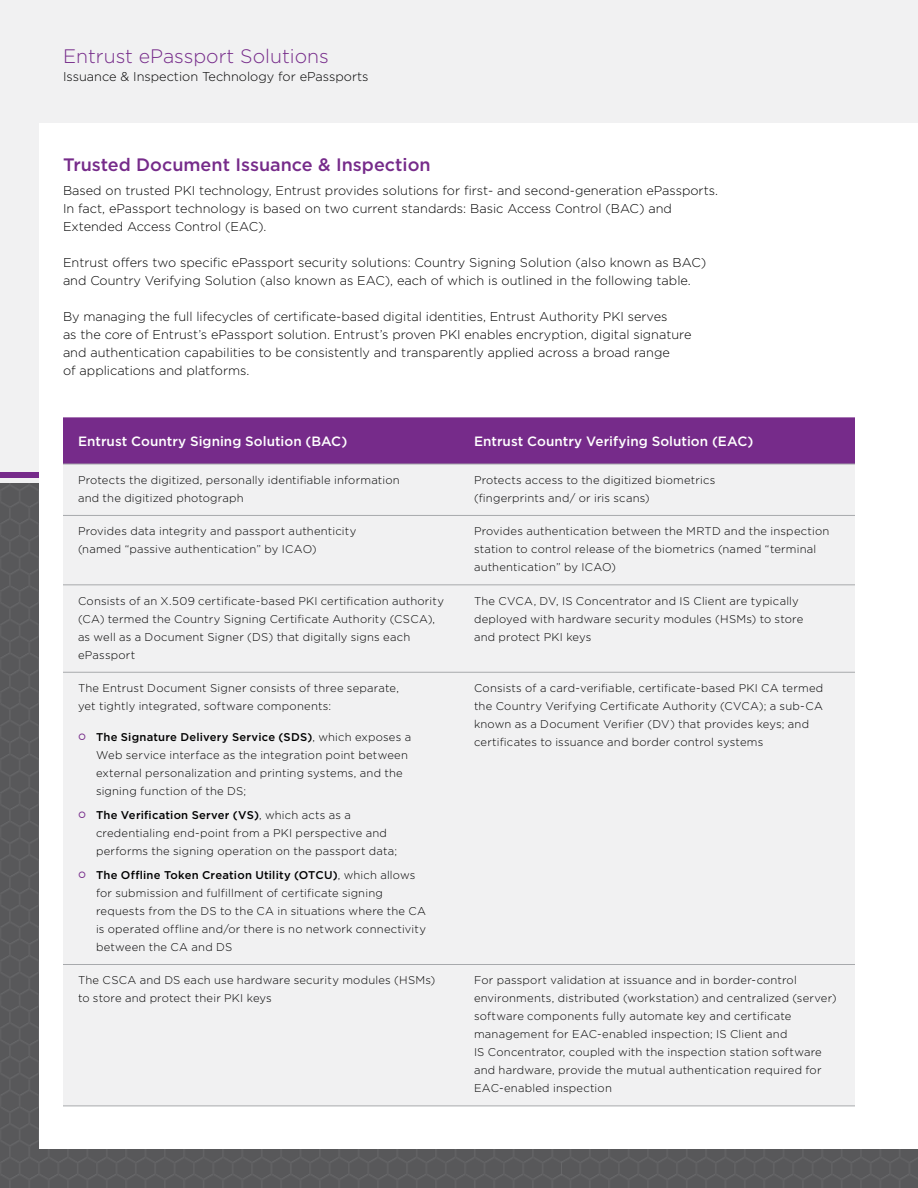
<style>
.page{position:relative;width:918px;height:1188px;background:#f1f1f2}
.page>*{position:absolute;margin:0;border:0;box-sizing:border-box;transform-origin:0 0}
.Page_Header{font:300 19.5px "Gotham";color:#762b8a}
.Header_2{font:500 18px "Gotham";color:#762b8a}
.Table_-_Header{font:500 13.5px "Gotham";letter-spacing:.005em;color:#fff}
.SPAN_ALL_-_Table{font:300 12.75px/18px "Gotham";color:#000}
.Page_SubHeader{font:300 12.75px "Gotham";color:#000}
.Table_Body_text{font:300 11.25px/18px "Gotham";letter-spacing:.015em;color:#000}
.s1{font-weight:500}
</style>
<div class="page">
<div style="left:0;top:472px;width:918px;height:6px;background:#762b8a"></div>
<img style="left:0;top:483px;width:918px;height:705px">
<div style="left:39px;top:123px;width:879px;height:1026px;background:#fff"></div>
<div style="left:63px;top:417px;width:792px;height:47px;background:#762b8a"></div>
<div style="left:63px;top:465px;width:792px;height:641px;background:#f1f1f2"></div>
<hr style="left:63px;top:464px;width:396px;height:1px;background:#a7a9ac">
<hr style="left:459px;top:464px;width:396px;height:1px;background:#a7a9ac">
<hr style="left:63px;top:515px;width:396px;height:1px;background:#a7a9ac">
<hr style="left:459px;top:515px;width:396px;height:1px;background:#a7a9ac">
<hr style="left:63px;top:585px;width:396px;height:1px;background:#a7a9ac">
<hr style="left:459px;top:585px;width:396px;height:1px;background:#a7a9ac">
<hr style="left:63px;top:672px;width:396px;height:1px;background:#a7a9ac">
<hr style="left:459px;top:672px;width:396px;height:1px;background:#a7a9ac">
<hr style="left:63px;top:964px;width:396px;height:1px;background:#a7a9ac">
<hr style="left:459px;top:964px;width:396px;height:1px;background:#a7a9ac">
<hr style="left:63px;top:1106px;width:396px;height:1px;background:#a7a9ac">
<hr style="left:459px;top:1106px;width:396px;height:1px;background:#a7a9ac">
<svg style="left:79px;top:734px;width:6px;height:6px"></svg>
<svg style="left:79px;top:812px;width:6px;height:6px"></svg>
<svg style="left:79px;top:872px;width:6px;height:6px"></svg>
<p class="Page_Header" style="left:63px;top:45px;width:267px">Entrust ePassport Solutions</p>
<p class="Page_SubHeader" style="left:63px;top:70px;width:307px">Issuance &amp; Inspection Technology for ePassports</p>
<p class="Header_2" style="left:63px;top:154px;width:369px">Trusted Document Issuance &amp; Inspection</p>
<p class="SPAN_ALL_-_Table" style="left:63px;top:181px;width:657px">Based on trusted PKI technology, Entrust provides solutions for first- and second-generation ePassports.<br>In fact, ePassport technology is based on two current standards: Basic Access Control (BAC) and<br>Extended Access Control (EAC).</p>
<p class="SPAN_ALL_-_Table" style="left:63px;top:253px;width:645px">Entrust offers two specific ePassport security solutions: Country Signing Solution (also known as BAC) and Country Verifying Solution (also known as EAC), each of which is outlined in the following table.</p>
<p class="SPAN_ALL_-_Table" style="left:63px;top:307px;width:630px">By managing the full lifecycles of certificate-based digital identities, Entrust Authority PKI serves<br>as the core of Entrust’s ePassport solution. Entrust’s proven PKI enables encryption, digital signature and authentication capabilities to be consistently and transparently applied across a broad range<br>of applications and platforms.</p>
<p class="Table_-_Header" style="left:78px;top:434px;width:271px">Entrust Country Signing Solution (BAC)</p>
<p class="Table_-_Header" style="left:474px;top:434px;width:281px">Entrust Country Verifying Solution (EAC)</p>
<p class="Table_Body_text" style="left:78px;top:471px;width:323px">Protects the digitized, personally identifiable information and the digitized photograph</p>
<p class="Table_Body_text" style="left:474px;top:471px;width:243px">Protects access to the digitized biometrics (fingerprints and/ or iris scans)</p>
<p class="Table_Body_text" style="left:78px;top:522px;width:280px">Provides data integrity and passport authenticity (named “passive authentication” by ICAO)</p>
<p class="Table_Body_text" style="left:474px;top:522px;width:357px">Provides authentication between the MRTD and the inspection station to control release of the biometrics (named “terminal authentication” by ICAO)</p>
<p class="Table_Body_text" style="left:78px;top:592px;width:368px">Consists of an X.509 certificate-based PKI certification authority (CA) termed the Country Signing Certificate Authority (CSCA), as well as a Document Signer (DS) that digitally signs each ePassport</p>
<p class="Table_Body_text" style="left:474px;top:592px;width:331px">The CVCA, DV, IS Concentrator and IS Client are typically deployed with hardware security modules (HSMs) to store and protect PKI keys</p>
<p class="Table_Body_text" style="left:78px;top:679px;width:322px">The Entrust Document Signer consists of three separate, yet tightly integrated, software components:</p>
<p class="Table_Body_text" style="left:96px;top:728px;width:317px"><span class="s1">The Signature Delivery Service (SDS)</span>, which exposes a Web service interface as the integration point between external personalization and printing systems, and the signing function of the DS;</p>
<p class="Table_Body_text" style="left:96px;top:806px;width:303px"><span class="s1">The Verification Server (VS)</span>, which acts as a credentialing end-point from a PKI perspective and performs the signing operation on the passport data;</p>
<p class="Table_Body_text" style="left:96px;top:866px;width:332px"><span class="s1">The Offline Token Creation Utility (OTCU)</span>, which allows for submission and fulfillment of certificate signing requests from the DS to the CA in situations where the CA is operated offline and/or there is no network connectivity between the CA and DS</p>
<p class="Table_Body_text" style="left:474px;top:679px;width:351px">Consists of a card-verifiable, certificate-based PKI CA termed the Country Verifying Certificate Authority (CVCA); a sub-CA known as a Document Verifier (DV) that provides keys; and certificates to issuance and border control systems</p>
<p class="Table_Body_text" style="left:78px;top:971px;width:359px">The CSCA and DS each use hardware security modules (HSMs) to store and protect their PKI keys</p>
<p class="Table_Body_text" style="left:474px;top:971px;width:364px">For passport validation at issuance and in border-control environments, distributed (workstation) and centralized (server) software components fully automate key and certificate management for EAC-enabled inspection; IS Client and<br>IS Concentrator, coupled with the inspection station software and hardware, provide the mutual authentication required for EAC-enabled inspection</p>
</div>
